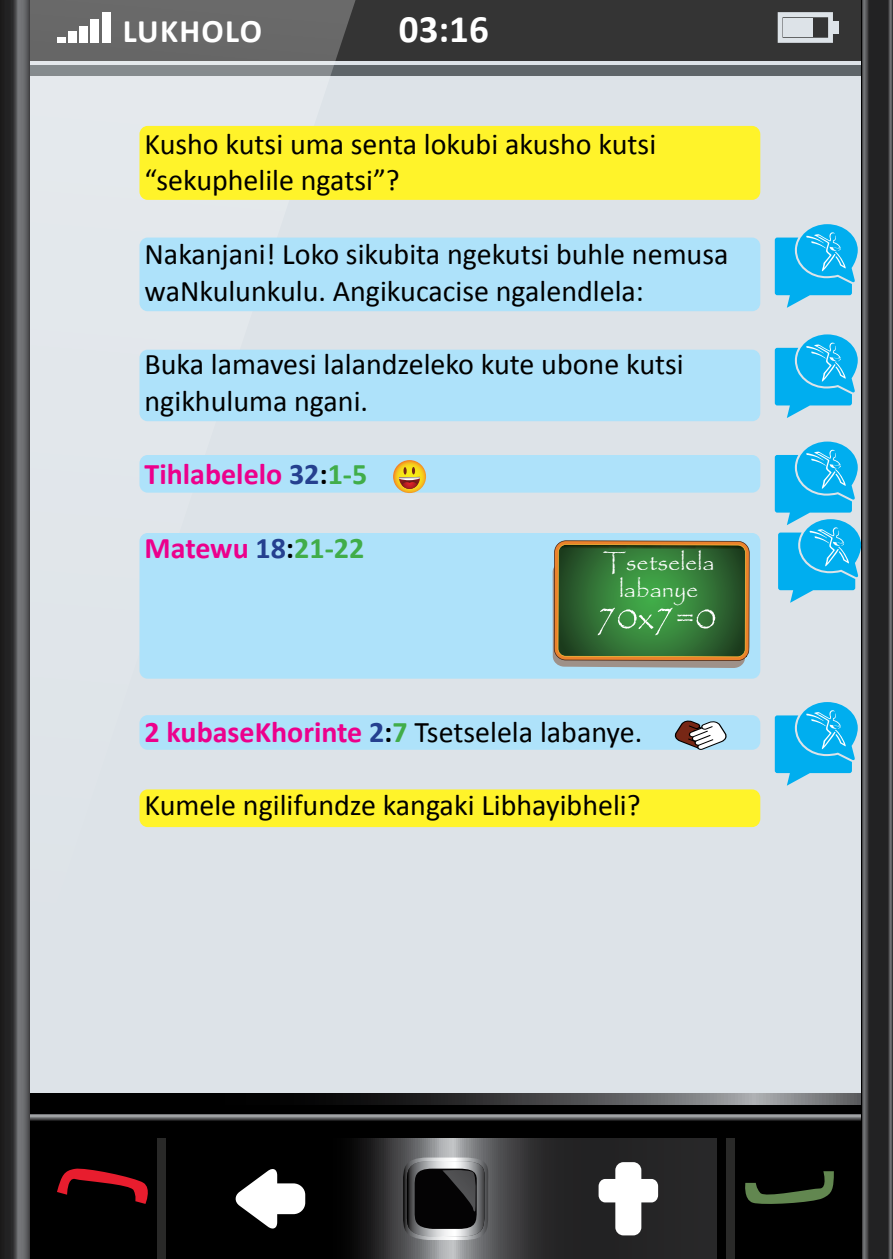
<style>
.page{position:relative;width:893px;height:1259px;background:#fff}
.page>*{position:absolute;margin:0;border:0;box-sizing:border-box;transform-origin:0 0}
.t1{font:700 39px "Calibri";color:#fff}
.t2{font:700 33px "Calibri";letter-spacing:.04em;color:#fff}
.t3{font:30px/36.6px "Calibri";color:#000}
.t4{font:700 30px "Calibri";color:#ec008c}
.t5{font:24px/27px "Papyrus";color:#fff;text-align:center}
.s1{color:#25408f}
.s2{color:#000}
.s3{color:#41ad49}
.s4{font-weight:700;color:#ec008c}
.s5{font-weight:700;color:#25408f}
.s6{font-weight:700}
.s7{font-weight:700;color:#41ad49}
</style>
<div class="page">
<div style="left:8px;top:5px;width:868px;height:1248px;background:#dde3e8"></div>
<hr style="left:892px;top:0;width:1px;height:61px;background:#343434">
<svg style="left:621px;top:1094px;width:240px;height:12px"></svg>
<svg style="left:621px;top:1106px;width:240px;height:26px"></svg>
<div style="left:0;top:65px;width:890px;height:11px;background:#5e6569"></div>
<div style="left:0;top:0;width:892px;height:61px;background:#343434"></div>
<div style="left:0;top:1138px;width:890px;height:121px;background:#000"></div>
<img style="left:30px;top:0;width:591px;height:1138px">
<svg style="left:745px;top:1171px;width:89px;height:33px"></svg>
<svg style="left:57px;top:1168px;width:91px;height:36px"></svg>
<svg style="left:0;top:0;width:30px;height:1259px"></svg>
<svg style="left:861px;top:0;width:31px;height:1259px"></svg>
<svg style="left:305px;top:1138px;width:412px;height:121px"></svg>
<svg style="left:403px;top:1157px;width:89px;height:83px"></svg>
<div style="left:727px;top:1138px;width:8px;height:121px;background:#292928"></div>
<div style="left:157px;top:1138px;width:9px;height:121px;background:#292928"></div>
<div style="left:615px;top:1162px;width:26px;height:73px;background:#fff;border-radius:8px"></div>
<div style="left:599px;top:1179px;width:59px;height:23px;background:#fff;border-radius:7px"></div>
<svg style="left:235px;top:1169px;width:70px;height:60px"></svg>
<div style="left:57px;top:37px;width:9px;height:6px;background:#fff"></div>
<div style="left:68px;top:32px;width:9px;height:11px;background:#fff"></div>
<div style="left:79px;top:26px;width:9px;height:17px;background:#fff"></div>
<div style="left:91px;top:19px;width:8px;height:24px;background:#fff"></div>
<div style="left:102px;top:12px;width:8px;height:31px;background:#fff"></div>
<svg style="left:778px;top:12px;width:55px;height:31px"></svg>
<div style="left:830px;top:21px;width:9px;height:13px;background:#dde3e8"></div>
<div style="left:783px;top:18px;width:30px;height:19px;background:#dde3e8"></div>
<div style="left:139px;top:715px;width:621px;height:35px;background:#aee2fa;border-radius:8px"></div>
<div style="left:139px;top:350px;width:621px;height:71px;background:#aee2fa;border-radius:8px"></div>
<div style="left:139px;top:455px;width:621px;height:37px;background:#aee2fa;border-radius:8px"></div>
<div style="left:139px;top:237px;width:621px;height:74px;background:#aee2fa;border-radius:8px"></div>
<div style="left:139px;top:789px;width:621px;height:38px;background:#fff32a;border-radius:8px"></div>
<div style="left:139px;top:126px;width:621px;height:74px;background:#fff32a;border-radius:8px"></div>
<svg style="left:775px;top:702px;width:83px;height:83px"></svg>
<svg style="left:775px;top:334px;width:83px;height:84px"></svg>
<svg style="left:775px;top:224px;width:83px;height:84px"></svg>
<div style="left:139px;top:533px;width:621px;height:145px;background:#aee2fa;border-radius:8px"></div>
<svg style="left:775px;top:441px;width:86px;height:162px"></svg>
<svg style="left:674px;top:720px;width:53px;height:30px"></svg>
<svg style="left:393px;top:460px;width:33px;height:33px"></svg>
<svg style="left:553px;top:540px;width:197px;height:128px"></svg>
<p class="t2" style="left:123px;top:10px;width:141px">Lukholo</p>
<h1 class="t1" style="left:399px;top:4px;width:91px">03:16</h1>
<p class="t3" style="left:145px;top:125px;width:513px">Kusho kutsi uma senta lokubi akusho kutsi “sekuphelile ngatsi”?</p>
<p class="t3" style="left:145px;top:236px;width:585px">Nakanjani! Loko sikubita ngekutsi buhle nemusa waNkulunkulu. Angikucacise ngalendlela:</p>
<p class="t3" style="left:145px;top:346px;width:541px">Buka lamavesi lalandzeleko kute ubone kutsi ngikhuluma ngani.</p>
<p class="t4" style="left:145px;top:455px;width:224px">Tihlabelelo <span class="s1">32</span><span class="s2">:</span><span class="s3">1-5</span></p>
<p class="t4" style="left:145px;top:528px;width:221px">Matewu <span class="s1">18</span><span class="s2">:</span><span class="s3">21-22</span></p>
<p class="t5" style="left:603px;top:548px;width:113px">Tsetselela labanye</p>
<p class="t3" style="left:145px;top:713px;width:499px"><span class="s4">2 kubaseKhorinte</span> <span class="s5">2</span><span class="s6">:</span><span class="s7">7</span> Tsetselela labanye.</p>
<p class="t3" style="left:145px;top:787px;width:498px">Kumele ngilifundze kangaki Libhayibheli?</p>
</div>
